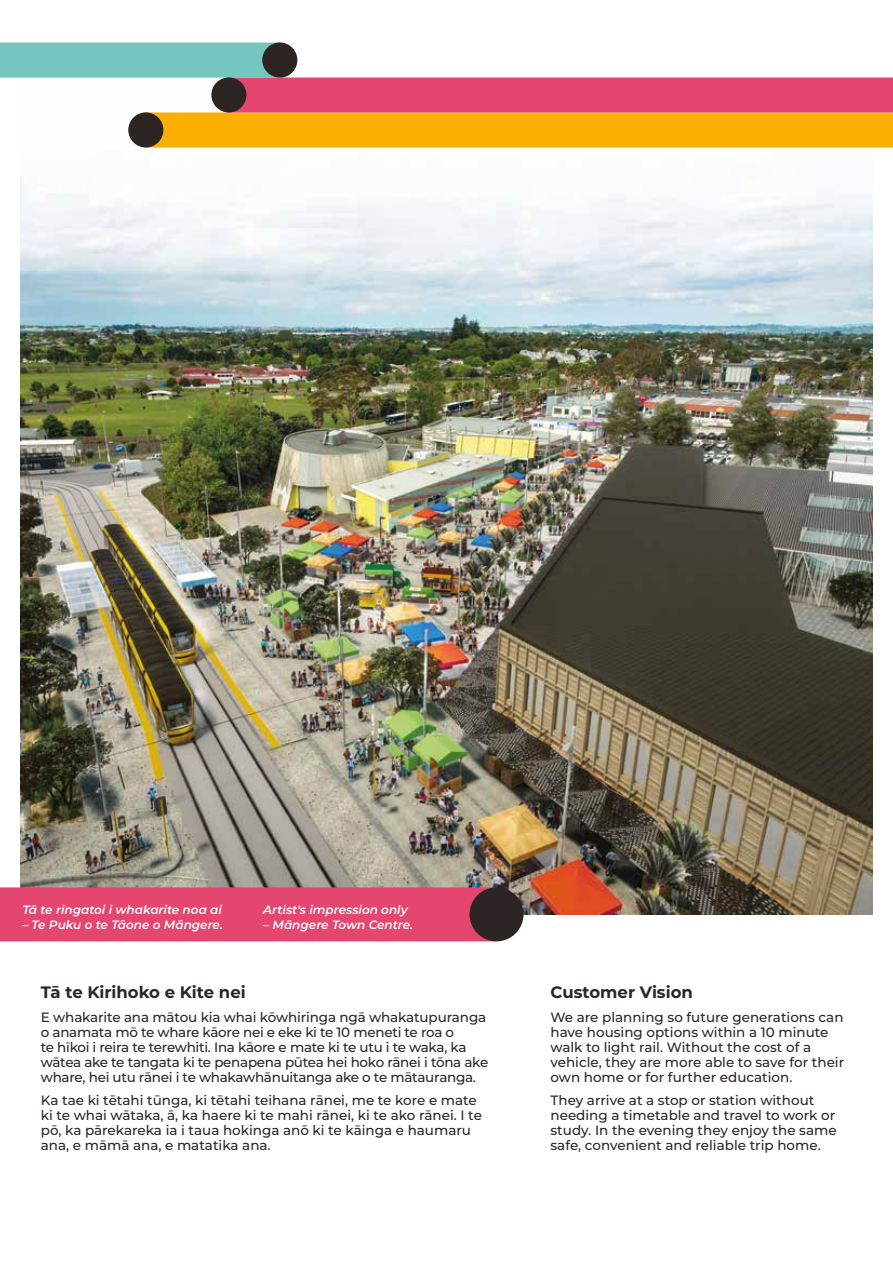
<style>
.page{position:relative;width:893px;height:1263px;background:#fff}
.page>*{position:absolute;margin:0;border:0;box-sizing:border-box;transform-origin:0 0}
.t1{font:700 16.5px "Montserrat";color:#2c2524}
.t2{font:500 13.5px/15px "Montserrat";color:#2c2524}
.t3{font:500 13.5px/15px "Montserrat";letter-spacing:-.02em;color:#2c2524}
.t4{font:italic 600 12px "Montserrat";color:#fff}
</style>
<div class="page">
<img style="left:21px;top:184px;width:851px;height:730px">
<svg style="left:0;top:43px;width:893px;height:105px"></svg>
<div style="left:262px;top:43px;width:35px;height:35px;background:#2c2524;border-radius:50%"></div>
<div style="left:211px;top:77px;width:35px;height:35px;background:#2c2524;border-radius:50%"></div>
<div style="left:0;top:887px;width:511px;height:54px;background:#e5466f"></div>
<div style="left:469px;top:887px;width:54px;height:54px;background:#2c2524;border-radius:50%"></div>
<p class="t4" style="left:22px;top:901px;width:201px">Tā te ringatoi i whakarite noa ai</p>
<p class="t4" style="left:22px;top:916px;width:202px">– Te Puku o te Tāone o Māngere.</p>
<p class="t4" style="left:263px;top:901px;width:146px">Artist's impression only</p>
<p class="t4" style="left:263px;top:916px;width:151px">– Māngere Town Centre.</p>
<p class="t1" style="left:41px;top:980px;width:206px">Tā te Kirihoko e Kite nei</p>
<p class="t3" style="left:41px;top:1009px;width:449px">E whakarite ana mātou kia whai kōwhiringa ngā whakatupuranga o anamata mō te whare kāore nei e eke ki te 10 meneti te roa o<br>te hīkoi i reira te terewhiti. Ina kāore e mate ki te utu i te waka, ka wātea ake te tangata ki te penapena pūtea hei hoko rānei i tōna ake whare, hei utu rānei i te whakawhānuitanga ake o te mātauranga.</p>
<p class="t2" style="left:41px;top:1092px;width:443px">Ka tae ki tētahi tūnga, ki tētahi teihana rānei, me te kore e mate ki te whai wātaka, ā, ka haere ki te mahi rānei, ki te ako rānei. I te pō, ka pārekareka ia i taua hokinga anō ki te kāinga e haumaru ana, e māmā ana, e matatika ana.</p>
<p class="t1" style="left:550px;top:980px;width:144px">Customer Vision</p>
<p class="t2" style="left:550px;top:1009px;width:295px">We are planning so future generations can have housing options within a 10 minute walk to light rail. Without the cost of a vehicle, they are more able to save for their own home or for further education.</p>
<p class="t2" style="left:550px;top:1092px;width:288px">They arrive at a stop or station without needing a timetable and travel to work or study. In the evening they enjoy the same safe, convenient and reliable trip home.</p>
</div>
